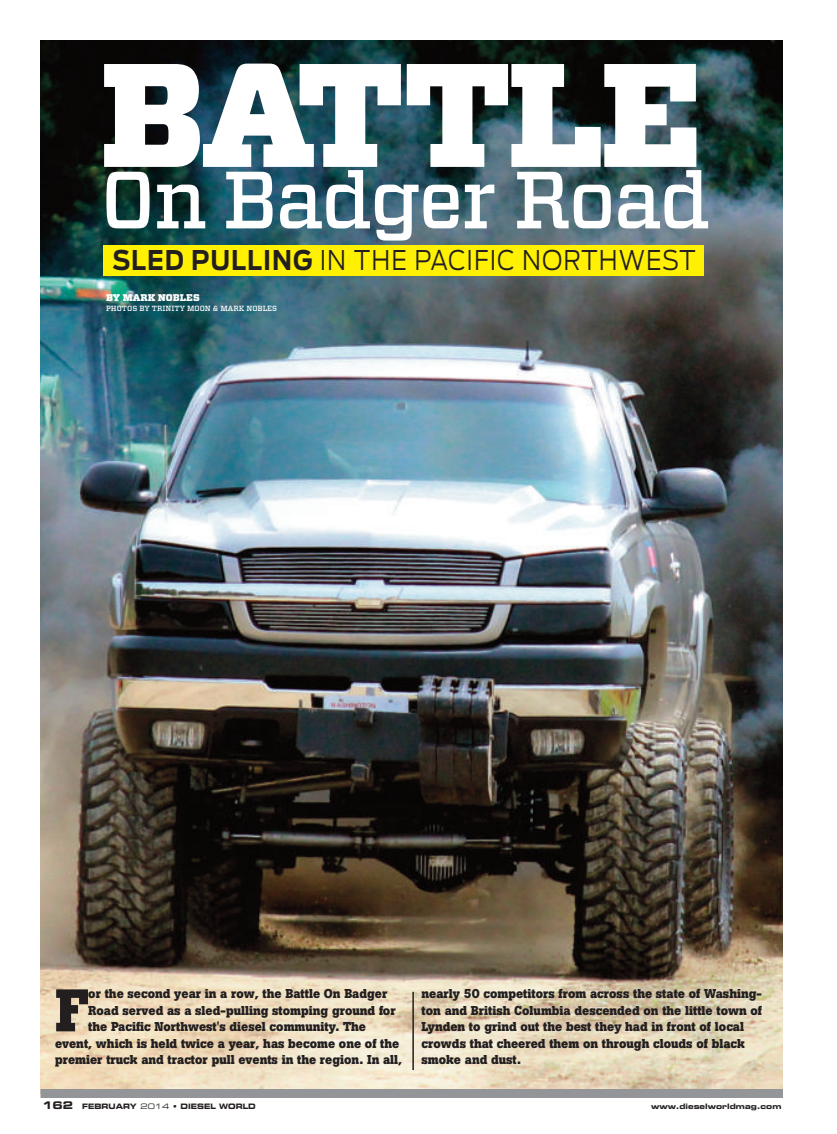
<style>
.page{position:relative;width:837px;height:1134px;background:#fff}
.page>*{position:absolute;margin:0;border:0;box-sizing:border-box;transform-origin:0 0}
.t1{font:900 147px "Vitesse";letter-spacing:-.03em;color:#fff}
.t2{font:500 81px "Vitesse";letter-spacing:-.03em;color:#fff}
.t3{font:700 59.4px "Boton";color:#231f20}
.t4{font:300 27px "Antenna";letter-spacing:.04em;color:#231f20;scale:.9 1}
.t5{font:700 12.75px/16.5px "Boton";color:#231f20}
.t6{font:900 9.75px "Vitesse";color:#fff}
.t7{font:500 7.5px "Vitesse";color:#fff}
.t8{font:7.5px "Eurostile Bold Extended Two";color:#231f20;scale:.9 1}
.t9{font:7.5px "Eurostile Bold Extended Two";color:#231f20}
.s1{font-weight:700}
.s2{font-size:10.5px}
.s3{font-family:"Eurostile Extended Two"}
</style>
<div class="page">
<img style="left:40px;top:40px;width:743px;height:1049px">
<div style="left:103px;top:246px;width:601px;height:30px;background:#fff101"></div>
<hr style="left:412px;top:992px;width:2px;height:78px;background:#231f20">
<div style="left:40px;top:1089px;width:743px;height:9px;background:#939598"></div>
<h1 class="t1" style="left:100px;top:30px;width:603px">BATTLE</h1>
<h2 class="t2" style="left:100px;top:153px;width:612px">ON BADGER ROAD</h2>
<h3 class="t4" style="left:112px;top:250px;width:650px"><span class="s1">SLED PULLING</span> IN THE PACIFIC NORTHWEST</h3>
<p class="t6" style="left:106px;top:292px;width:95px">BY MARK NOBLES</p>
<p class="t7" style="left:106px;top:304px;width:173px">PHOTOS BY TRINITY MOON &amp; MARK NOBLES</p>
<h3 class="t3" style="left:55px;top:989px;width:35px">F</h3>
<p class="t5" style="left:88px;top:987px;width:301px">or the second year in a row, the Battle On Badger</p>
<p class="t5" style="left:88px;top:1003px;width:309px">Road served as a sled-pulling stomping ground for</p>
<p class="t5" style="left:88px;top:1020px;width:279px">the Pacific Northwest's diesel community. The</p>
<p class="t5" style="left:55px;top:1036px;width:346px">event, which is held twice a year, has become one of the</p>
<p class="t5" style="left:55px;top:1053px;width:349px">premier truck and tractor pull events in the region. In all,</p>
<p class="t5" style="left:422px;top:987px;width:342px">nearly 50 competitors from across the state of Washing&shy;ton and British Columbia descended on the little town of Lynden to grind out the best they had in front of local crowds that cheered them on through clouds of black smoke and dust.</p>
<p class="t8" style="left:42px;top:1104px;width:239px"><span class="s2">162</span> FEBRUARY <span class="s3">2014</span> • DIESEL WORLD</p>
<p class="t9" style="left:651px;top:1104px;width:132px">www.dieselworldmag.com</p>
</div>
